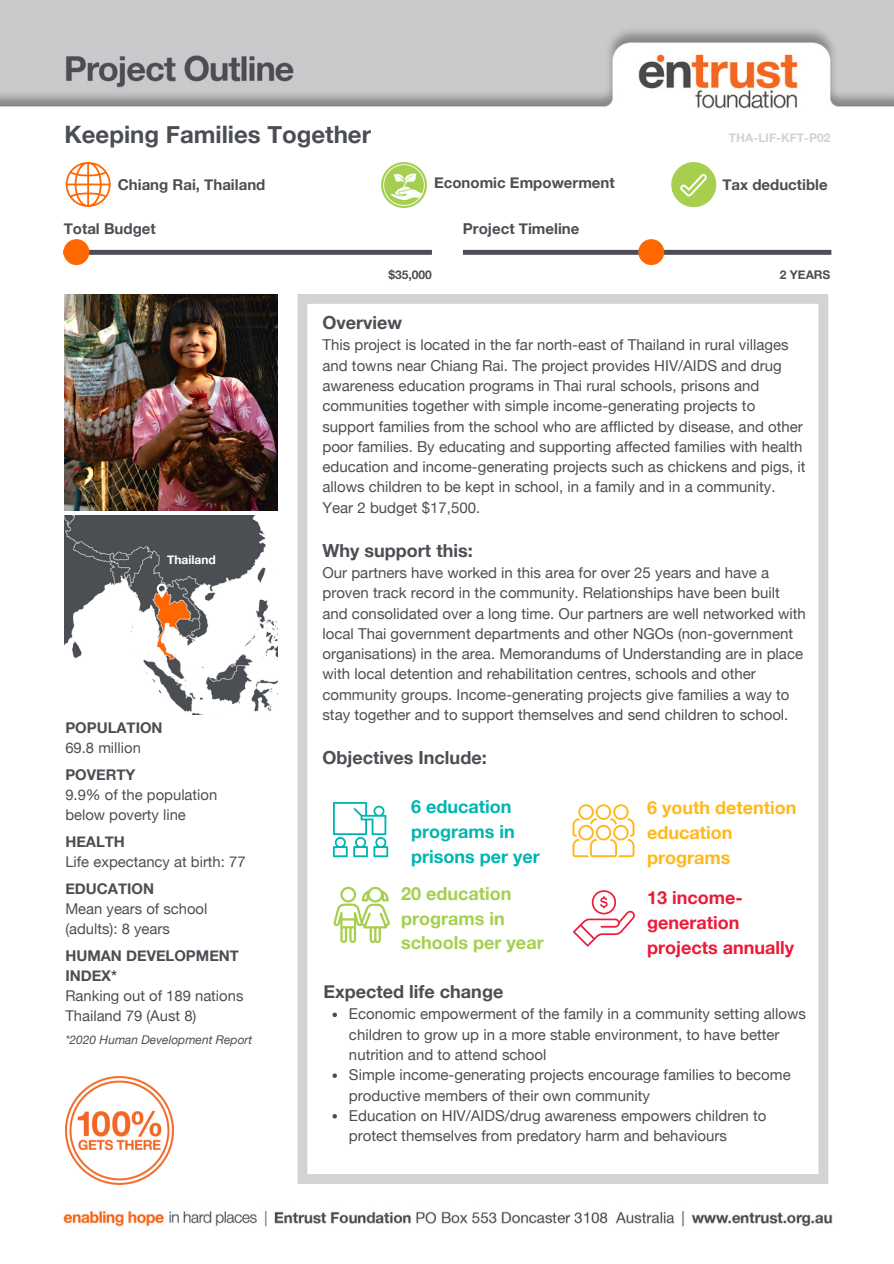
<style>
.page{position:relative;width:894px;height:1264px;background:#fff}
.page>*{position:absolute;margin:0;border:0;box-sizing:border-box;transform-origin:0 0}
.t1{font:700 24px "Helvetica Neue";color:#4b4f54}
.t2{font:700 18px "Helvetica Neue";color:#4b4f54}
.t3{font:700 18px/24.9px "Helvetica Neue";color:#ed1a39}
.t4{font:700 18px/24.9px "Helvetica Neue";color:#a5cf4c}
.t5{font:700 18px/24.9px "Helvetica Neue";color:#00b5b0}
.t6{font:700 18px/25px "Helvetica Neue";color:#ffb81c}
.t7{font:15px/20.2px "Helvetica Neue";color:#4b4f54}
.t8{font:700 15px "Helvetica Neue";color:#4b4f54}
.t9{font:14.85px "Helvetica Neue";color:#4b4f54}
.t10{font:700 14.85px/20px "Helvetica Neue";color:#4b4f54}
.t11{font:italic 12px "Helvetica Neue";color:#4b4f54}
.t12{font:700 12px "Helvetica Neue";color:#d1d3d4}
.t13{font:700 12px "Helvetica Neue";color:#4b4f54}
.t14{font:700 12px "Helvetica Neue";color:#fff}
</style>
<div class="page">
<img style="left:0;top:0;width:893px;height:1227px">
<svg style="left:297px;top:294px;width:531px;height:889px"></svg>
<img style="left:64px;top:294px;width:213px;height:216px">
<div style="left:671px;top:162px;width:45px;height:45px;background:#a5cf4c;border-radius:50%"></div>
<svg style="left:680px;top:174px;width:26px;height:22px"></svg>
<svg style="left:66px;top:162px;width:45px;height:45px"></svg>
<img style="left:381px;top:162px;width:45px;height:45px">
<svg style="left:89px;top:250px;width:343px;height:5px;background:#515459"></svg>
<svg style="left:463px;top:250px;width:368px;height:5px;background:#515459"></svg>
<div style="left:638px;top:239px;width:26px;height:26px;background:#ff6700;border-radius:50%"></div>
<div style="left:63px;top:239px;width:26px;height:26px;background:#ff6700;border-radius:50%"></div>
<img style="left:64px;top:516px;width:213px;height:198px">
<svg style="left:157px;top:583px;width:10px;height:15px"></svg>
<svg style="left:332px;top:1012px;width:5px;height:5px"></svg>
<svg style="left:332px;top:1073px;width:5px;height:4px"></svg>
<svg style="left:332px;top:1113px;width:5px;height:5px"></svg>
<svg style="left:333px;top:802px;width:55px;height:55px"></svg>
<svg style="left:572px;top:804px;width:62px;height:53px"></svg>
<svg style="left:333px;top:886px;width:57px;height:57px"></svg>
<svg style="left:573px;top:890px;width:61px;height:56px"></svg>
<img style="left:66px;top:1076px;width:108px;height:108px">
<p class="t1" style="left:64px;top:120px;width:308px">Keeping Families Together</p>
<p class="t12" style="left:728px;top:130px;width:103px">THA-LIF-KFT-P02</p>
<p class="t8" style="left:118px;top:176px;width:149px">Chiang Rai, Thailand</p>
<p class="t8" style="left:434px;top:174px;width:182px">Economic Empowerment</p>
<p class="t8" style="left:722px;top:176px;width:107px">Tax deductible</p>
<p class="t8" style="left:64px;top:220px;width:93px">Total Budget</p>
<p class="t8" style="left:463px;top:220px;width:118px">Project Timeline</p>
<p class="t13" style="left:388px;top:267px;width:45px">$35,000</p>
<p class="t13" style="left:779px;top:267px;width:52px">2 YEARS</p>
<p class="t14" style="left:167px;top:552px;width:50px">Thailand</p>
<p class="t10" style="left:65px;top:717px;width:99px">POPULATION</p>
<p class="t9" style="left:65px;top:738px;width:77px">69.8 million</p>
<p class="t10" style="left:65px;top:764px;width:72px">POVERTY</p>
<p class="t9" style="left:65px;top:785px;width:153px">9.9% of the population</p>
<p class="t9" style="left:65px;top:805px;width:122px">below poverty line</p>
<p class="t10" style="left:65px;top:831px;width:61px">HEALTH</p>
<p class="t9" style="left:65px;top:852px;width:182px">Life expectancy at birth: 77</p>
<p class="t10" style="left:65px;top:878px;width:90px">EDUCATION</p>
<p class="t9" style="left:65px;top:899px;width:143px">Mean years of school</p>
<p class="t9" style="left:65px;top:919px;width:106px">(adults): 8 years</p>
<p class="t10" style="left:65px;top:945px;width:175px">HUMAN DEVELOPMENT<br>INDEX*</p>
<p class="t9" style="left:65px;top:986px;width:179px">Ranking out of 189 nations</p>
<p class="t9" style="left:65px;top:1007px;width:132px">Thailand 79 (Aust 8)</p>
<p class="t11" style="left:65px;top:1032px;width:188px">*2020 Human Development Report</p>
<p class="t2" style="left:322px;top:311px;width:81px">Overview</p>
<p class="t7" style="left:322px;top:335px;width:484px">This project is located in the far north-east of Thailand in rural villages and towns near Chiang Rai. The project provides HIV/AIDS and drug awareness education programs in Thai rural schools, prisons and communities together with simple income-generating projects to support families from the school who are afflicted by disease, and other poor families. By educating and supporting affected families with health education and income-generating projects such as chickens and pigs, it allows children to be kept in school, in a family and in a community.</p>
<p class="t7" style="left:322px;top:497px;width:159px">Year 2 budget $17,500.</p>
<p class="t2" style="left:322px;top:539px;width:152px">Why support this:</p>
<p class="t7" style="left:322px;top:562px;width:485px">Our partners have worked in this area for over 25 years and have a proven track record in the community. Relationships have been built and consolidated over a long time. Our partners are well networked with local Thai government departments and other NGOs (non-government organisations) in the area. Memorandums of Understanding are in place with local detention and rehabilitation centres, schools and other community groups. Income-generating projects give families a way to stay together and to support themselves and send children to school.</p>
<p class="t2" style="left:322px;top:746px;width:166px">Objectives Include:</p>
<p class="t5" style="left:411px;top:793px;width:130px">6 education programs in prisons per yer</p>
<p class="t4" style="left:401px;top:880px;width:144px">20 education programs in schools per year</p>
<p class="t2" style="left:323px;top:980px;width:181px">Expected life change</p>
<p class="t6" style="left:647px;top:794px;width:151px">6 youth detention education programs</p>
<p class="t3" style="left:647px;top:884px;width:149px">13 income&shy;generation projects annually</p>
<p class="t7" style="left:349px;top:1003px;width:458px">Economic empowerment of the family in a community setting allows children to grow up in a more stable environment, to have better nutrition and to attend school</p>
<p class="t7" style="left:349px;top:1064px;width:443px">Simple income-generating projects encourage families to become productive members of their own community</p>
<p class="t7" style="left:349px;top:1105px;width:419px">Education on HIV/AIDS/drug awareness empowers children to protect themselves from predatory harm and behaviours</p>
</div>
